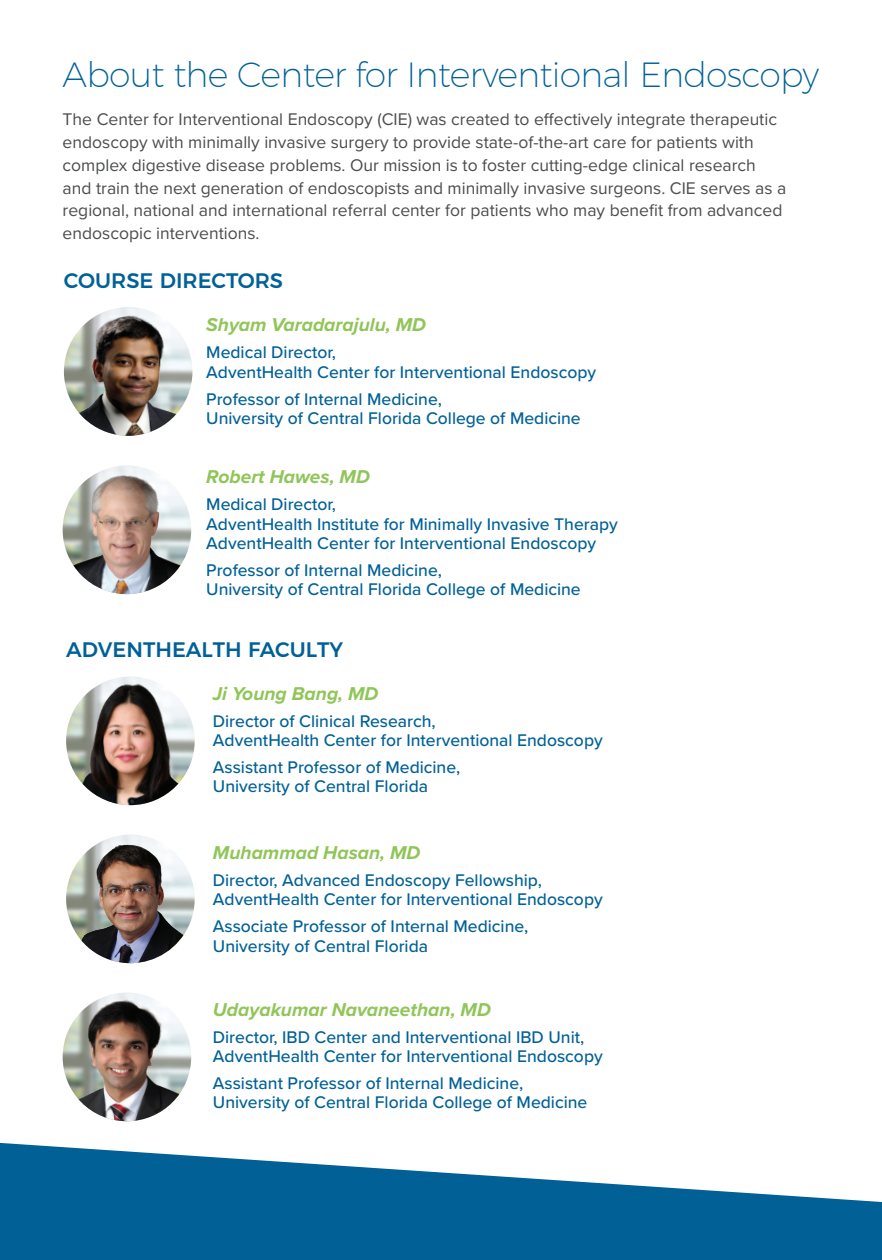
<style>
.page{position:relative;width:882px;height:1260px;background:#fff}
.page>*{position:absolute;margin:0;border:0;box-sizing:border-box;transform-origin:0 0}
.t1{font:200 35px "Montserrat";letter-spacing:-.02em;color:#016197}
.t2{font:500 21px "Montserrat";color:#016197}
.t3{font:italic 700 19.25px "Proxima Nova";color:#90c558}
.t4{font:500 17.5px/19.2px "Proxima Nova";color:#016197}
.t5{font:17.5px/22.8px "Proxima Nova";color:#4b4c4d}
</style>
<div class="page">
<svg style="left:0;top:1142px;width:882px;height:117px;fill:#016197"></svg>
<img style="left:63px;top:465px;width:128px;height:129px;border-radius:64px">
<img style="left:66px;top:307px;width:125px;height:128px">
<img style="left:63px;top:992px;width:128px;height:129px;border-radius:64px">
<img style="left:66px;top:676px;width:129px;height:129px;border-radius:64px">
<img style="left:68px;top:834px;width:121px;height:129px">
<h1 class="t1" style="left:63px;top:47px;width:757px">About the Center for Interventional Endoscopy</h1>
<p class="t5" style="left:63px;top:107px;width:725px">The Center for Interventional Endoscopy (CIE) was created to effectively integrate therapeutic endoscopy with minimally invasive surgery to provide state-of-the-art care for patients with complex digestive disease problems. Our mission is to foster cutting-edge clinical research and train the next generation of endoscopists and minimally invasive surgeons. CIE serves as a regional, national and international referral center for patients who may benefit from advanced endoscopic interventions.</p>
<p class="t2" style="left:64px;top:263px;width:221px">COURSE DIRECTORS</p>
<p class="t3" style="left:206px;top:310px;width:221px">Shyam Varadarajulu, MD</p>
<p class="t4" style="left:206px;top:342px;width:391px">Medical Director,<br>AdventHealth Center for Interventional Endoscopy</p>
<p class="t4" style="left:206px;top:389px;width:376px">Professor of Internal Medicine,<br>University of Central Florida College of Medicine</p>
<p class="t3" style="left:206px;top:462px;width:165px">Robert Hawes, MD</p>
<p class="t4" style="left:206px;top:494px;width:413px">Medical Director,<br>AdventHealth Institute for Minimally Invasive Therapy<br>AdventHealth Center for Interventional Endoscopy</p>
<p class="t4" style="left:206px;top:560px;width:376px">Professor of Internal Medicine,<br>University of Central Florida College of Medicine</p>
<p class="t2" style="left:66px;top:633px;width:278px">ADVENTHEALTH FACULTY</p>
<p class="t3" style="left:213px;top:678px;width:167px">Ji Young Bang, MD</p>
<p class="t4" style="left:213px;top:710px;width:391px">Director of Clinical Research,<br>AdventHealth Center for Interventional Endoscopy</p>
<p class="t4" style="left:213px;top:757px;width:249px">Assistant Professor of Medicine,<br>University of Central Florida</p>
<p class="t3" style="left:213px;top:838px;width:209px">Muhammad Hasan, MD</p>
<p class="t4" style="left:213px;top:869px;width:391px">Director, Advanced Endoscopy Fellowship,<br>AdventHealth Center for Interventional Endoscopy</p>
<p class="t4" style="left:213px;top:916px;width:317px">Associate Professor of Internal Medicine,<br>University of Central Florida</p>
<p class="t3" style="left:213px;top:994px;width:279px">Udayakumar Navaneethan, MD</p>
<p class="t4" style="left:213px;top:1026px;width:391px">Director, IBD Center and Interventional IBD Unit,<br>AdventHealth Center for Interventional Endoscopy</p>
<p class="t4" style="left:213px;top:1072px;width:376px">Assistant Professor of Internal Medicine,<br>University of Central Florida College of Medicine</p>
</div>
